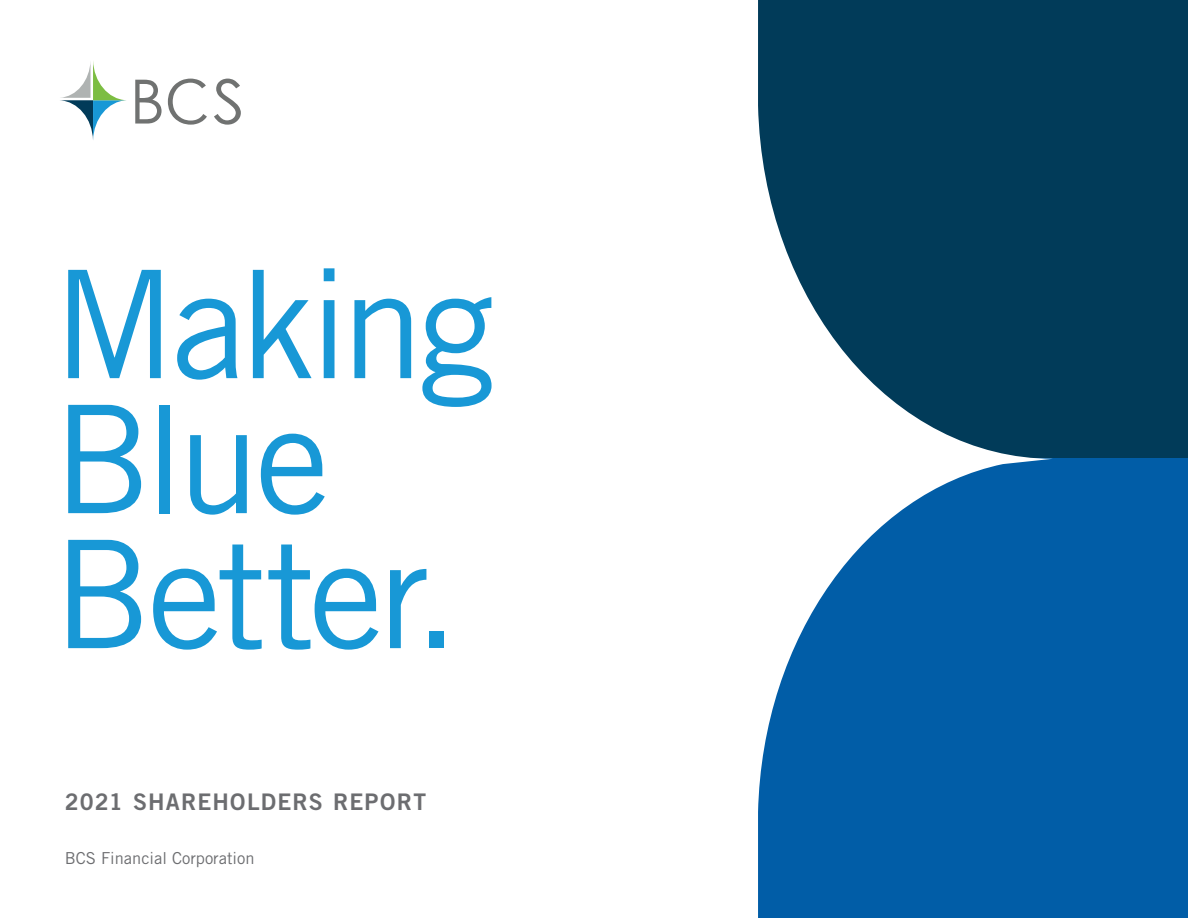
<style>
.page{position:relative;width:1188px;height:918px;background:#fff}
.page>*{position:absolute;margin:0;border:0;box-sizing:border-box;transform-origin:0 0}
.t1{font:150px/135px "Trade Gothic LT Std";letter-spacing:-.035em;color:#1898d6}
.t2{font:22.8px "Trade Gothic LT Std Bd 2";letter-spacing:.05em;color:#6c6d70}
.t3{font:16.5px "Trade Gothic LT Std";color:#6c6d70}
</style>
<div class="page">
<div style="left:716px;top:0;width:472px;height:459px;background:#013b59"></div>
<div style="left:716px;top:459px;width:472px;height:459px;background:#015da7"></div>
<svg style="left:716px;top:0;width:337px;height:918px"></svg>
<svg style="left:60px;top:61px;width:66px;height:79px"></svg>
<svg style="left:135px;top:80px;width:27px;height:44px"></svg>
<svg style="left:168px;top:79px;width:39px;height:46px"></svg>
<svg style="left:214px;top:79px;width:27px;height:46px"></svg>
<h1 class="t1" style="left:52px;top:255px;width:444px">Making<br>Blue<br>Better.</h1>
<h2 class="t2" style="left:65px;top:788px;width:363px">2021 SHAREHOLDERS REPORT</h2>
<p class="t3" style="left:65px;top:848px;width:191px">BCS Financial Corporation</p>
</div>
